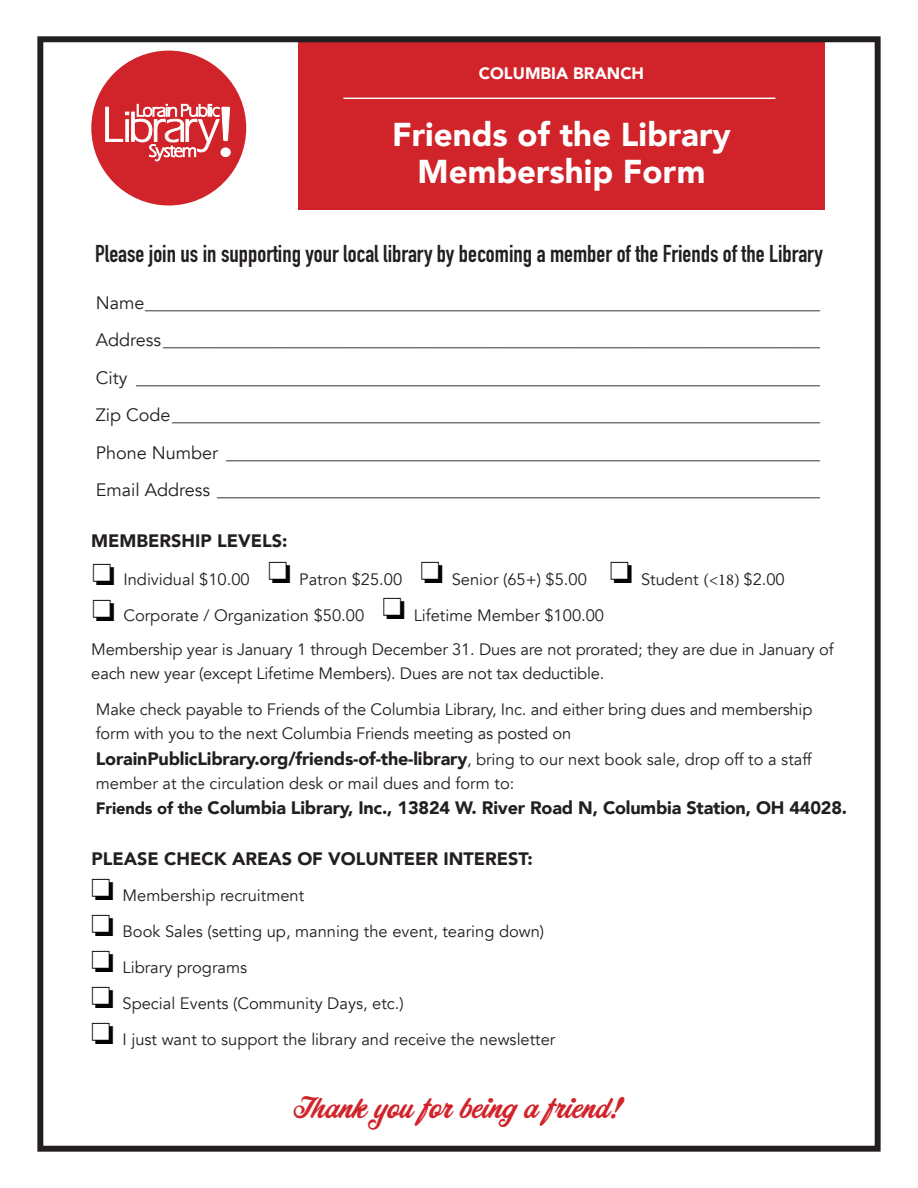
<style>
.page{position:relative;width:918px;height:1188px;background:#fff}
.page>*{position:absolute;margin:0;border:0;box-sizing:border-box;transform-origin:0 0}
.t1{font:900 33px/37.5px "Avenir";color:#fff;text-align:center}
.t2{font:27px "Corner Store JF";color:#d1232a}
.t3{font:700 24px "DIN Condensed";color:#231f20}
.t4{font:18px/37.5px "Avenir";color:#231f20;text-align:justify}
.t5{font:900 18px "Avenir";letter-spacing:-.01em;color:#231f20}
.t6{font:16.5px/34.5px "Avenir";color:#231f20}
.t7{font:900 16.5px "Avenir";color:#fff}
.s1{color:#040503}
.s2{font-family:"Minion Pro"}
.s3{font-weight:400;font-size:16.5px}
.s4{font-size:16.5px}
</style>
<div class="page">
<div style="left:298px;top:41px;width:527px;height:169px;background:#d1232a"></div>
<div style="left:37px;top:36px;width:844px;height:1116px;border:6px solid #231f20"></div>
<div style="left:91px;top:51px;width:155px;height:154px;background:#d1232a;border-radius:50%"></div>
<svg style="left:106px;top:104px;width:124px;height:57px"></svg>
<hr style="left:343px;top:98px;width:432px;height:1px;background:#fff">
<p class="t7" style="left:479px;top:59px;width:167px">COLUMBIA BRANCH</p>
<h1 class="t1" style="left:392px;top:115px;width:340px">Friends of the Library<br>Membership Form</h1>
<h3 class="t3" style="left:95px;top:237px;width:729px">Please join us in supporting your local library by becoming a member of the Friends of the Library</h3>
<p class="t4" style="left:96px;top:284px;width:726px">Name___________________________________________________________________________ Address_________________________________________________________________________ City ____________________________________________________________________________ Zip Code________________________________________________________________________ Phone Number __________________________________________________________________ Email Address ___________________________________________________________________</p>
<p class="t5" style="left:91px;top:526px;width:198px">MEMBERSHIP LEVELS:</p>
<p class="t6" style="left:92px;top:562px;width:694px"><span class="s1">□</span> Individual $10.00 <span class="s1">□</span> Patron $25.00 <span class="s1">□</span> Senior (65+) $5.00 <span class="s1">□</span> Student <span class="s2">(&lt;18)</span> $2.00</p>
<p class="t6" style="left:91px;top:598px;width:744px"><span class="s1">□</span> Corporate / Organization $50.00 <span class="s1">□</span> Lifetime Member $100.00<br>Membership year is January 1 through December 31. Dues are not prorated; they are due in January of</p>
<p class="t6" style="left:91px;top:656px;width:723px;line-height:36px">each new year (except Lifetime Members). Dues are not tax deductible.<br>Make check payable to Friends of the Columbia Library, Inc. and either bring dues and membership</p>
<p class="t6" style="left:96px;top:717px;width:477px">form with you to the next Columbia Friends meeting as posted on</p>
<p class="t5" style="left:96px;top:743px;width:718px">LorainPublicLibrary.org/friends-of-the-library<span class="s3">, bring to our next book sale, drop off to a staff</span></p>
<p class="t6" style="left:96px;top:766px;width:420px">member at the circulation desk or mail dues and form to:</p>
<p class="t5" style="left:96px;top:793px;width:753px"><span class="s4">Friends of the</span> Columbia Library, Inc., 13824 W. River Road N, Columbia Station, OH 44028.</p>
<p class="t5" style="left:91px;top:844px;width:443px">PLEASE CHECK AREAS OF VOLUNTEER INTEREST:</p>
<p class="t6" style="left:91px;top:879px;width:214px"><span class="s1">□</span> Membership recruitment</p>
<p class="t6" style="left:91px;top:915px;width:454px"><span class="s1">□</span> Book Sales (setting up, manning the event, tearing down)</p>
<p class="t6" style="left:91px;top:951px;width:157px"><span class="s1">□</span> Library programs</p>
<p class="t6" style="left:91px;top:987px;width:314px"><span class="s1">□</span> Special Events (Community Days, etc.)</p>
<p class="t6" style="left:91px;top:1023px;width:466px"><span class="s1">□</span> I just want to support the library and receive the newsletter</p>
<h2 class="t2" style="left:293px;top:1088px;width:330px">Thank you for being a friend!</h2>
</div>
